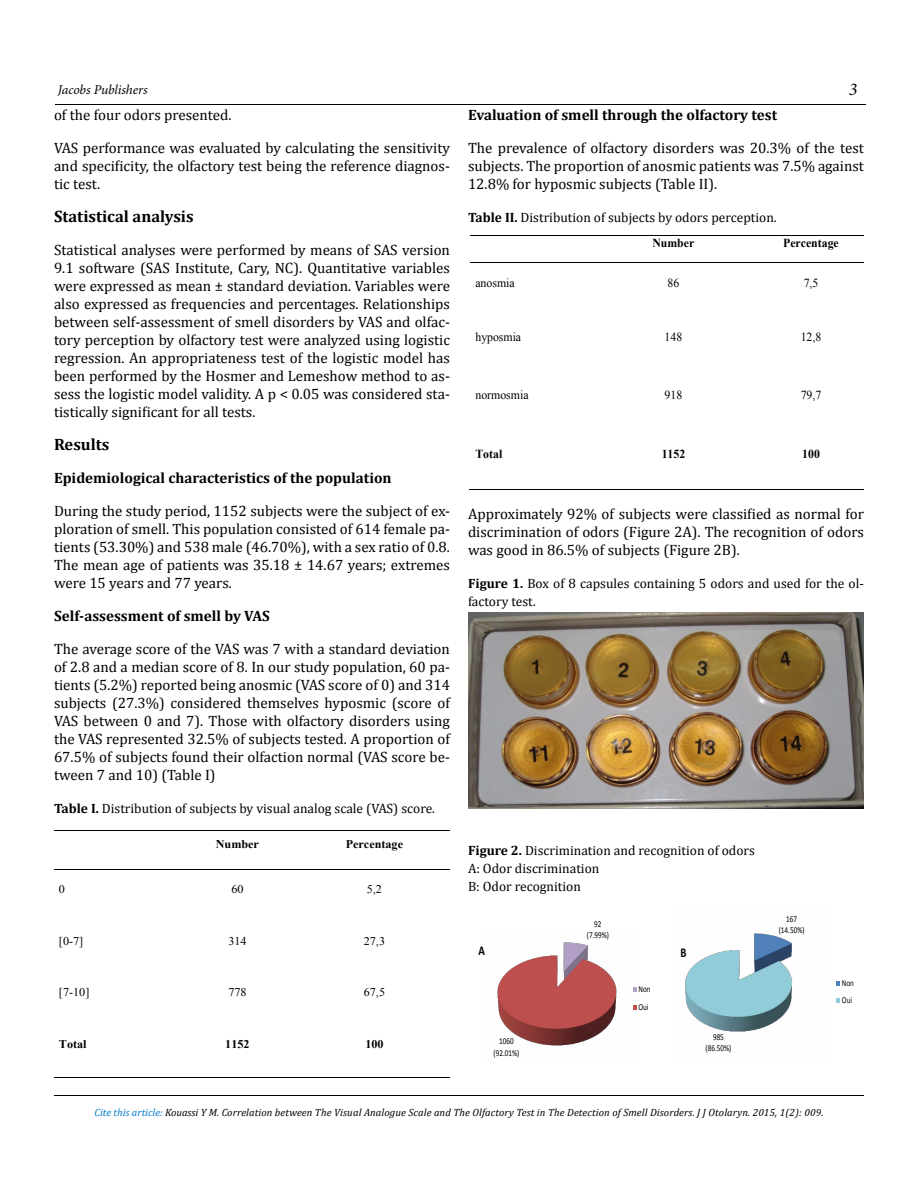
<style>
.page{position:relative;width:918px;height:1188px;background:#fff}
.page>*{position:absolute;margin:0;border:0;box-sizing:border-box;transform-origin:0 0}
.t1{font:italic 18px "Minion Pro";color:#000}
.t2{font:700 16.5px "Cambria";color:#000}
.t3{font:15px/18px "Cambria";color:#000;text-align:justify}
.t4{font:700 15px "Cambria";color:#000}
.t5{font:13.5px/18px "Cambria";color:#000}
.t6{font:italic 13.5px "Minion Pro";letter-spacing:-.005em;color:#000}
.t7{font:700 13.5px "Calibri";color:#000;scale:.79 1}
.t8{font:12.3px "Times New Roman";color:#000;scale:.96 1}
.t9{font:700 12.3px "Times New Roman";color:#000;scale:.96 1}
.t10{font:11.85px "Times New Roman";color:#000}
.t11{font:700 11.85px "Times New Roman";color:#000}
.t12{font:italic 10.5px "Cambria";letter-spacing:.01em;color:#000}
.t13{font:9px/11.1px "Calibri";color:#000;text-align:center;scale:.79 1}
.s1{font-weight:700}
.s2{color:#007bca}
</style>
<div class="page">
<hr style="left:54px;top:1095px;width:810px;height:1px;background:#000100">
<hr style="left:55px;top:104px;width:810px;height:1px;background:#000100">
<hr style="left:54px;top:830px;width:122px;height:1px;background:#000">
<hr style="left:176px;top:830px;width:123px;height:1px;background:#000">
<hr style="left:300px;top:830px;width:150px;height:1px;background:#000">
<hr style="left:54px;top:869px;width:122px;height:1px;background:#000">
<hr style="left:176px;top:869px;width:123px;height:1px;background:#000">
<hr style="left:300px;top:869px;width:150px;height:1px;background:#000">
<hr style="left:54px;top:1077px;width:122px;height:1px;background:#000">
<hr style="left:176px;top:1077px;width:123px;height:1px;background:#000">
<hr style="left:299px;top:1077px;width:151px;height:1px;background:#000">
<hr style="left:470px;top:235px;width:129px;height:1px;background:#000">
<hr style="left:600px;top:235px;width:148px;height:1px;background:#000">
<hr style="left:748px;top:235px;width:116px;height:1px;background:#000">
<hr style="left:470px;top:262px;width:129px;height:1px;background:#000">
<hr style="left:600px;top:262px;width:148px;height:1px;background:#000">
<hr style="left:748px;top:262px;width:116px;height:1px;background:#000">
<hr style="left:469px;top:489px;width:130px;height:1px;background:#000">
<hr style="left:599px;top:489px;width:149px;height:1px;background:#000">
<hr style="left:747px;top:489px;width:117px;height:1px;background:#000">
<img style="left:468px;top:613px;width:396px;height:196px">
<img style="left:497px;top:942px;width:120px;height:104px">
<svg style="left:633px;top:987px;width:4px;height:5px"></svg>
<svg style="left:633px;top:1005px;width:4px;height:5px"></svg>
<img style="left:685px;top:933px;width:108px;height:99px">
<svg style="left:836px;top:981px;width:4px;height:5px"></svg>
<svg style="left:836px;top:998px;width:4px;height:5px"></svg>
<p class="t6" style="left:58px;top:81px;width:91px">Jacobs Publishers</p>
<p class="t1" style="left:849px;top:77px;width:10px">3</p>
<p class="t3" style="left:54px;top:105px;width:179px">of the four odors presented.</p>
<p class="t3" style="left:54px;top:138px;width:398px">VAS performance was evaluated by calculating the sensitivity and specificity, the olfactory test being the reference diagnos&shy;tic test.</p>
<p class="t2" style="left:54px;top:204px;width:141px">Statistical analysis</p>
<p class="t3" style="left:54px;top:240px;width:398px">Statistical analyses were performed by means of SAS version 9.1 software (SAS Institute, Cary, NC). Quantitative variables were expressed as mean ± standard deviation. Variables were also expressed as frequencies and percentages. Relationships between self-assessment of smell disorders by VAS and olfac&shy;tory perception by olfactory test were analyzed using logistic regression. An appropriateness test of the logistic model has been performed by the Hosmer and Lemeshow method to as&shy;sess the logistic model validity. A p &lt; 0.05 was considered sta&shy;tistically significant for all tests.</p>
<p class="t2" style="left:54px;top:432px;width:57px">Results</p>
<p class="t4" style="left:54px;top:467px;width:339px">Epidemiological characteristics of the population</p>
<p class="t3" style="left:54px;top:501px;width:398px">During the study period, 1152 subjects were the subject of ex&shy;ploration of smell. This population consisted of 614 female pa&shy;tients (53.30%) and 538 male (46.70%), with a sex ratio of 0.8.<br>The mean age of patients was 35.18 ± 14.67 years; extremes were 15 years and 77 years.</p>
<p class="t4" style="left:54px;top:605px;width:217px">Self-assessment of smell by VAS</p>
<p class="t3" style="left:54px;top:639px;width:398px">The average score of the VAS was 7 with a standard deviation of 2.8 and a median score of 8. In our study population, 60 pa&shy;tients (5.2%) reported being anosmic (VAS score of 0) and 314 subjects (27.3%) considered themselves hyposmic (score of VAS between 0 and 7). Those with olfactory disorders using the VAS represented 32.5% of subjects tested. A proportion of 67.5% of subjects found their olfaction normal (VAS score be&shy;tween 7 and 10) (Table I)</p>
<p class="t5" style="left:54px;top:799px;width:383px"><span class="s1">Table I.</span> Distribution of subjects by visual analog scale (VAS) score.</p>
<p class="t11" style="left:216px;top:836px;width:45px">Number</p>
<p class="t11" style="left:346px;top:836px;width:59px">Percentage</p>
<p class="t10" style="left:59px;top:881px;width:8px">0</p>
<p class="t10" style="left:231px;top:881px;width:14px">60</p>
<p class="t10" style="left:367px;top:881px;width:17px">5,2</p>
<p class="t10" style="left:59px;top:933px;width:26px">[0-7]</p>
<p class="t10" style="left:228px;top:933px;width:20px">314</p>
<p class="t10" style="left:364px;top:933px;width:23px">27,3</p>
<p class="t10" style="left:59px;top:984px;width:32px">[7-10]</p>
<p class="t10" style="left:228px;top:984px;width:20px">778</p>
<p class="t10" style="left:364px;top:984px;width:23px">67,5</p>
<p class="t11" style="left:59px;top:1036px;width:29px">Total</p>
<p class="t11" style="left:225px;top:1036px;width:26px">1152</p>
<p class="t11" style="left:365px;top:1036px;width:20px">100</p>
<p class="t4" style="left:468px;top:104px;width:311px">Evaluation of smell through the olfactory test</p>
<p class="t3" style="left:468px;top:138px;width:398px">The prevalence of olfactory disorders was 20.3% of the test subjects. The proportion of anosmic patients was 7.5% against 12.8% for hyposmic subjects (Table II).</p>
<p class="t5" style="left:468px;top:208px;width:310px"><span class="s1">Table II.</span> Distribution of subjects by odors perception.</p>
<p class="t9" style="left:652px;top:234px;width:45px">Number</p>
<p class="t9" style="left:783px;top:234px;width:59px">Percentage</p>
<p class="t8" style="left:475px;top:275px;width:42px">anosmia</p>
<p class="t8" style="left:668px;top:275px;width:14px">86</p>
<p class="t8" style="left:804px;top:275px;width:17px">7,5</p>
<p class="t8" style="left:475px;top:329px;width:49px">hyposmia</p>
<p class="t8" style="left:665px;top:329px;width:20px">148</p>
<p class="t8" style="left:801px;top:329px;width:23px">12,8</p>
<p class="t8" style="left:475px;top:386px;width:57px">normosmia</p>
<p class="t8" style="left:665px;top:386px;width:20px">918</p>
<p class="t8" style="left:801px;top:386px;width:23px">79,7</p>
<p class="t9" style="left:475px;top:445px;width:29px">Total</p>
<p class="t9" style="left:662px;top:445px;width:26px">1152</p>
<p class="t9" style="left:802px;top:445px;width:20px">100</p>
<p class="t3" style="left:468px;top:504px;width:398px">Approximately 92% of subjects were classified as normal for discrimination of odors (Figure 2A). The recognition of odors was good in 86.5% of subjects (Figure 2B).</p>
<p class="t5" style="left:468px;top:574px;width:397px"><span class="s1">Figure 1.</span> Box of 8 capsules containing 5 odors and used for the ol&shy;factory test.</p>
<p class="t5" style="left:468px;top:841px;width:288px"><span class="s1">Figure 2.</span> Discrimination and recognition of odors<br>A: Odor discrimination<br>B: Odor recognition</p>
<p class="t7" style="left:479px;top:942px;width:10px">A</p>
<p class="t13" style="left:494px;top:1036px;width:34px">1060 (92.01%)</p>
<p class="t13" style="left:587px;top:919px;width:30px">92 (7.99%)</p>
<p class="t13" style="left:638px;top:981px;width:17px;line-height:17.7px;text-align:left">Non<br>Oui</p>
<p class="t7" style="left:680px;top:944px;width:9px">B</p>
<p class="t13" style="left:706px;top:1032px;width:34px">985 (86.50%)</p>
<p class="t13" style="left:779px;top:914px;width:34px">167 (14.50%)</p>
<p class="t13" style="left:842px;top:974px;width:17px;line-height:17.7px;text-align:left">Non<br>Oui</p>
<p class="t12" style="left:94px;top:1105px;width:731px"><span class="s2">Cite this article:</span> Kouassi Y M. Correlation between The Visual Analogue Scale and The Olfactory Test in The Detection of Smell Disorders. J J Otolaryn. 2015, 1(2): 009.</p>
</div>
